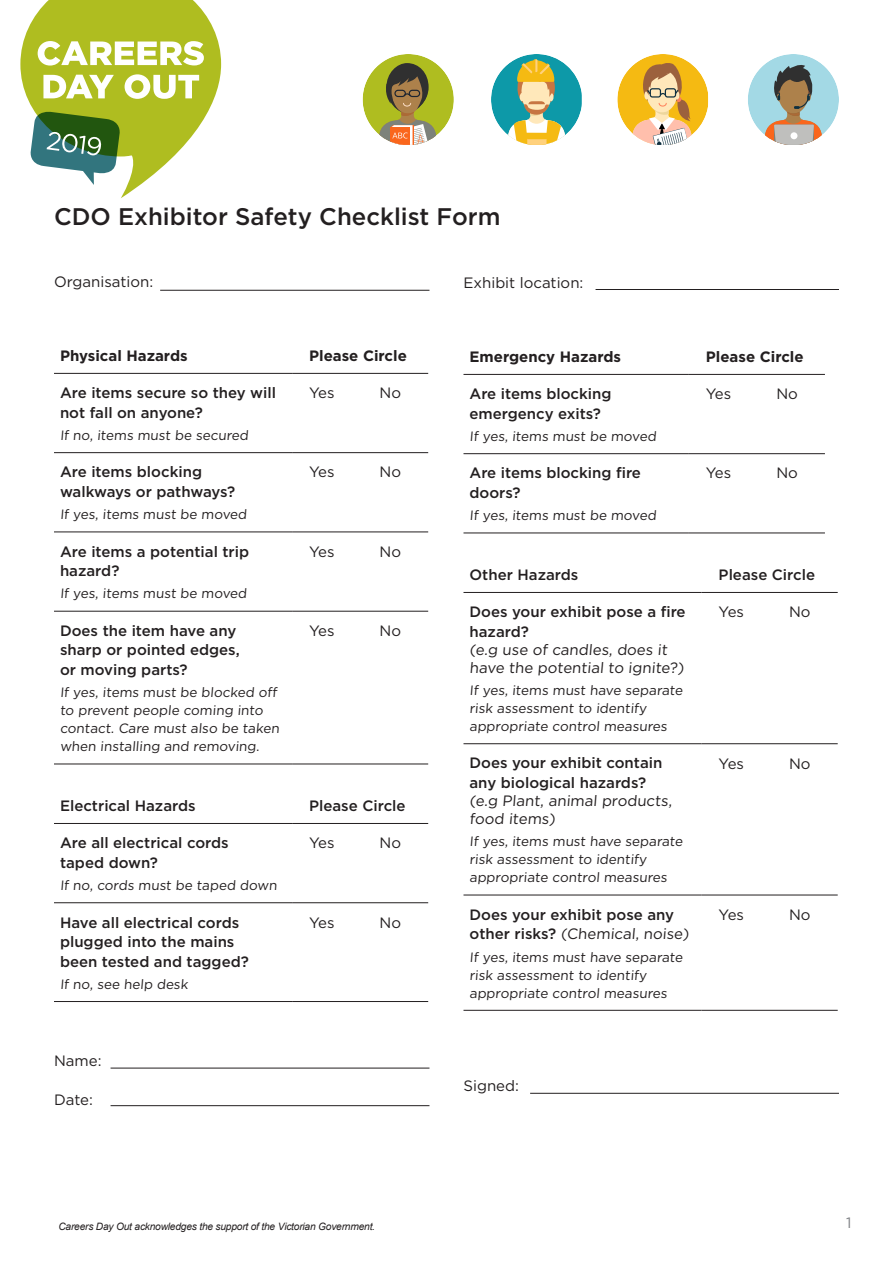
<style>
.page{position:relative;width:893px;height:1263px;background:#fff}
.page>*{position:absolute;margin:0;border:0;box-sizing:border-box;transform-origin:0 0}
.t1{font:500 24px "Gotham";color:#231f20}
.t2{font:500 15px/19.5px "Gotham";color:#231f20}
.t3{font:15px/18px "Gotham";color:#231f20}
.t4{font:700 15px "Gotham";color:#231f20}
.t5{font:15px "Gotham";color:#808285}
.t6{font:13.5px/18px "Gotham";color:#231f20}
.t7{font:italic 10.2px "Arial";letter-spacing:-.02em;color:#231f20}
.s1{font-weight:400}
</style>
<div class="page">
<hr style="left:54px;top:373px;width:238px;height:1px;background:#231f20">
<hr style="left:292px;top:373px;width:136px;height:1px;background:#231f20">
<hr style="left:54px;top:452px;width:238px;height:1px;background:#231f20">
<hr style="left:292px;top:452px;width:136px;height:1px;background:#231f20">
<hr style="left:54px;top:531px;width:238px;height:1px;background:#231f20">
<hr style="left:292px;top:531px;width:136px;height:1px;background:#231f20">
<hr style="left:54px;top:611px;width:238px;height:1px;background:#231f20">
<hr style="left:292px;top:611px;width:136px;height:1px;background:#231f20">
<hr style="left:54px;top:764px;width:238px;height:1px;background:#231f20">
<hr style="left:292px;top:764px;width:136px;height:1px;background:#231f20">
<hr style="left:54px;top:823px;width:238px;height:1px;background:#231f20">
<hr style="left:292px;top:823px;width:136px;height:1px;background:#231f20">
<hr style="left:54px;top:902px;width:238px;height:1px;background:#231f20">
<hr style="left:292px;top:902px;width:136px;height:1px;background:#231f20">
<hr style="left:54px;top:1001px;width:238px;height:1px;background:#231f20">
<hr style="left:292px;top:1001px;width:136px;height:1px;background:#231f20">
<hr style="left:463px;top:374px;width:226px;height:1px;background:#231f20">
<hr style="left:689px;top:374px;width:136px;height:1px;background:#231f20">
<hr style="left:463px;top:453px;width:226px;height:1px;background:#231f20">
<hr style="left:689px;top:453px;width:136px;height:1px;background:#231f20">
<hr style="left:463px;top:533px;width:226px;height:1px;background:#231f20">
<hr style="left:689px;top:533px;width:136px;height:1px;background:#231f20">
<hr style="left:463px;top:592px;width:239px;height:1px;background:#231f20">
<hr style="left:702px;top:592px;width:136px;height:1px;background:#231f20">
<hr style="left:463px;top:743px;width:239px;height:1px;background:#231f20">
<hr style="left:702px;top:743px;width:136px;height:1px;background:#231f20">
<hr style="left:463px;top:895px;width:239px;height:1px;background:#231f20">
<hr style="left:702px;top:895px;width:136px;height:1px;background:#231f20">
<hr style="left:463px;top:1010px;width:239px;height:1px;background:#231f20">
<hr style="left:702px;top:1010px;width:136px;height:1px;background:#231f20">
<hr style="left:111px;top:1068px;width:318px;height:1px;background:#231f20">
<hr style="left:111px;top:1105px;width:318px;height:1px;background:#231f20">
<hr style="left:530px;top:1093px;width:309px;height:1px;background:#231f20">
<hr style="left:160px;top:290px;width:269px;height:1px;background:#231f20">
<hr style="left:596px;top:289px;width:243px;height:1px;background:#231f20">
<svg style="left:748px;top:54px;width:91px;height:91px"></svg>
<hr style="left:633px;top:145px;width:58px;height:1px;background:#ff7f59">
<svg style="left:617px;top:54px;width:91px;height:91px"></svg>
<svg style="left:363px;top:54px;width:91px;height:91px"></svg>
<svg style="left:491px;top:54px;width:91px;height:91px"></svg>
<svg style="left:527px;top:138px;width:20px;height:7px"></svg>
<hr style="left:527px;top:137px;width:20px;height:2px;background:#f5ba12">
<svg style="left:20px;top:0;width:201px;height:198px"></svg>
<h1 class="t1" style="left:54px;top:206px;width:448px">CDO Exhibitor Safety Checklist Form</h1>
<p class="t3" style="left:54px;top:273px;width:101px">Organisation:</p>
<p class="t4" style="left:60px;top:349px;width:129px">Physical Hazards</p>
<p class="t4" style="left:309px;top:349px;width:99px">Please Circle</p>
<p class="t2" style="left:60px;top:384px;width:218px">Are items secure so they will not fall on anyone?</p>
<p class="t6" style="left:60px;top:427px;width:191px">If no, items must be secured</p>
<p class="t3" style="left:309px;top:385px;width:27px">Yes</p>
<p class="t3" style="left:380px;top:385px;width:23px">No</p>
<p class="t2" style="left:60px;top:463px;width:177px">Are items blocking walkways or pathways?</p>
<p class="t6" style="left:60px;top:506px;width:190px">If yes, items must be moved</p>
<p class="t2" style="left:60px;top:542px;width:191px">Are items a potential trip hazard?</p>
<p class="t6" style="left:60px;top:585px;width:190px">If yes, items must be moved</p>
<p class="t2" style="left:60px;top:622px;width:181px">Does the item have any sharp or pointed edges, or moving parts?</p>
<p class="t6" style="left:60px;top:684px;width:222px">If yes, items must be blocked off to prevent people coming into contact. Care must also be taken when installing and removing.</p>
<p class="t3" style="left:309px;top:464px;width:27px">Yes</p>
<p class="t3" style="left:380px;top:464px;width:23px">No</p>
<p class="t3" style="left:309px;top:543px;width:27px">Yes</p>
<p class="t3" style="left:380px;top:543px;width:23px">No</p>
<p class="t3" style="left:309px;top:622px;width:27px">Yes</p>
<p class="t3" style="left:380px;top:622px;width:23px">No</p>
<p class="t2" style="left:60px;top:796px;width:137px">Electrical Hazards</p>
<p class="t2" style="left:309px;top:796px;width:98px">Please Circle</p>
<p class="t2" style="left:60px;top:834px;width:170px">Are all electrical cords taped down?</p>
<p class="t6" style="left:60px;top:877px;width:220px">If no, cords must be taped down</p>
<p class="t3" style="left:309px;top:835px;width:27px">Yes</p>
<p class="t3" style="left:380px;top:835px;width:23px">No</p>
<p class="t2" style="left:60px;top:913px;width:190px">Have all electrical cords plugged into the mains been tested and tagged?</p>
<p class="t6" style="left:60px;top:976px;width:131px">If no, see help desk</p>
<p class="t3" style="left:54px;top:1052px;width:49px">Name:</p>
<p class="t3" style="left:54px;top:1091px;width:40px">Date:</p>
<p class="t3" style="left:309px;top:914px;width:27px">Yes</p>
<p class="t3" style="left:380px;top:914px;width:23px">No</p>
<p class="t3" style="left:463px;top:274px;width:121px">Exhibit location:</p>
<p class="t4" style="left:469px;top:350px;width:153px">Emergency Hazards</p>
<p class="t4" style="left:706px;top:350px;width:99px">Please Circle</p>
<p class="t2" style="left:469px;top:385px;width:144px">Are items blocking emergency exits?</p>
<p class="t6" style="left:469px;top:428px;width:190px">If yes, items must be moved</p>
<p class="t3" style="left:706px;top:386px;width:27px">Yes</p>
<p class="t3" style="left:776px;top:386px;width:23px">No</p>
<p class="t2" style="left:469px;top:464px;width:173px">Are items blocking fire doors?</p>
<p class="t6" style="left:469px;top:507px;width:190px">If yes, items must be moved</p>
<p class="t3" style="left:706px;top:465px;width:27px">Yes</p>
<p class="t3" style="left:776px;top:465px;width:23px">No</p>
<p class="t2" style="left:469px;top:565px;width:110px">Other Hazards</p>
<p class="t2" style="left:719px;top:565px;width:98px">Please Circle</p>
<p class="t2" style="left:469px;top:603px;width:218px">Does your exhibit pose a fire hazard?</p>
<p class="t3" style="left:469px;top:641px;width:217px">(e.g use of candles, does it have the potential to ignite?)</p>
<p class="t6" style="left:469px;top:682px;width:216px">If yes, items must have separate risk assessment to identify appropriate control measures</p>
<p class="t3" style="left:719px;top:604px;width:27px">Yes</p>
<p class="t3" style="left:789px;top:604px;width:23px">No</p>
<p class="t2" style="left:469px;top:754px;width:194px">Does your exhibit contain any biological hazards?</p>
<p class="t3" style="left:469px;top:792px;width:205px">(e.g Plant, animal products, food items)</p>
<p class="t6" style="left:469px;top:833px;width:216px">If yes, items must have separate risk assessment to identify appropriate control measures</p>
<p class="t2" style="left:469px;top:905px;width:222px">Does your exhibit pose any other risks? <span class="s1">(Chemical, noise)</span></p>
<p class="t6" style="left:469px;top:948px;width:216px">If yes, items must have separate risk assessment to identify appropriate control measures</p>
<p class="t3" style="left:719px;top:755px;width:27px">Yes</p>
<p class="t3" style="left:789px;top:755px;width:23px">No</p>
<p class="t3" style="left:719px;top:906px;width:27px">Yes</p>
<p class="t3" style="left:789px;top:906px;width:23px">No</p>
<p class="t3" style="left:463px;top:1077px;width:57px">Signed:</p>
<p class="t7" style="left:58px;top:1223px;width:318px">Careers Day Out acknowledges the support of the Victorian Government.</p>
<p class="t5" style="left:846px;top:1216px;width:7px">1</p>
</div>
